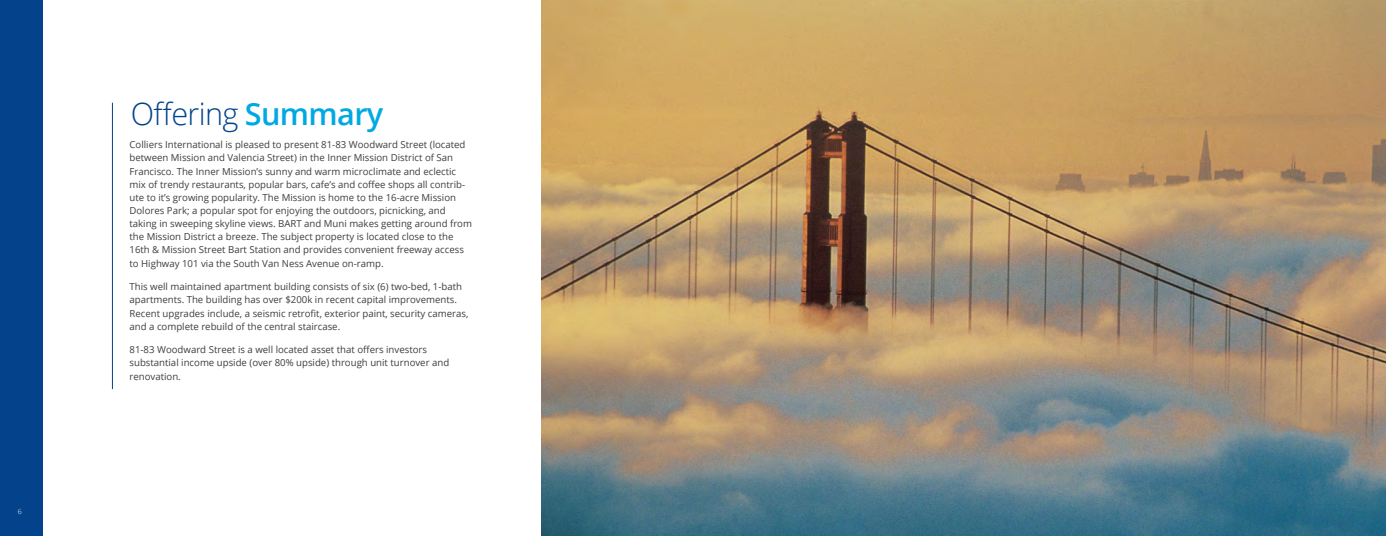
<style>
.page{position:relative;width:1386px;height:536px;background:#fff}
.page>*{position:absolute;margin:0;border:0;box-sizing:border-box;transform-origin:0 0}
.H1_-_White{font:300 30.62px "Open Sans";letter-spacing:-.02em;color:#00438c}
.Header_1{font:9.62px/13.1px "Open Sans";color:#3e3e3f}
.t1{font:300 7px "Open Sans";color:#fff}
.s1{font-weight:600;color:#00a8e4}
</style>
<div class="page">
<img style="left:541px;top:0;width:845px;height:536px">
<div style="left:0;top:0;width:43px;height:536px;background:#05428c"></div>
<hr style="left:112px;top:103px;width:1px;height:286px;background:#00438c">
<p class="t1" style="left:18px;top:507px;width:5px">6</p>
<p class="H1_-_White" style="left:131px;top:93px;width:254px">Offering <span class="s1">Summary</span></p>
<p class="Header_1" style="left:130px;top:138px;width:344px">Colliers International is pleased to present 81-83 Woodward Street (located between Mission and Valencia Street) in the Inner Mission District of San Francisco. The Inner Mission’s sunny and warm microclimate and eclectic mix of trendy restaurants, popular bars, cafe’s and coffee shops all contrib&shy;ute to it’s growing popularity. The Mission is home to the 16-acre Mission Dolores Park; a popular spot for enjoying the outdoors, picnicking, and taking in sweeping skyline views. BART and Muni makes getting around from the Mission District a breeze. The subject property is located close to the 16th &amp; Mission Street Bart Station and provides convenient freeway access to Highway 101 via the South Van Ness Avenue on-ramp.</p>
<p class="Header_1" style="left:130px;top:280px;width:340px">This well maintained apartment building consists of six (6) two-bed, 1-bath apartments. The building has over $200k in recent capital improvements.<br>Recent upgrades include, a seismic retrofit, exterior paint, security cameras, and a complete rebuild of the central staircase.</p>
<p class="Header_1" style="left:130px;top:343px;width:321px">81-83 Woodward Street is a well located asset that offers investors substantial income upside (over 80% upside) through unit turnover and renovation.</p>
</div>
